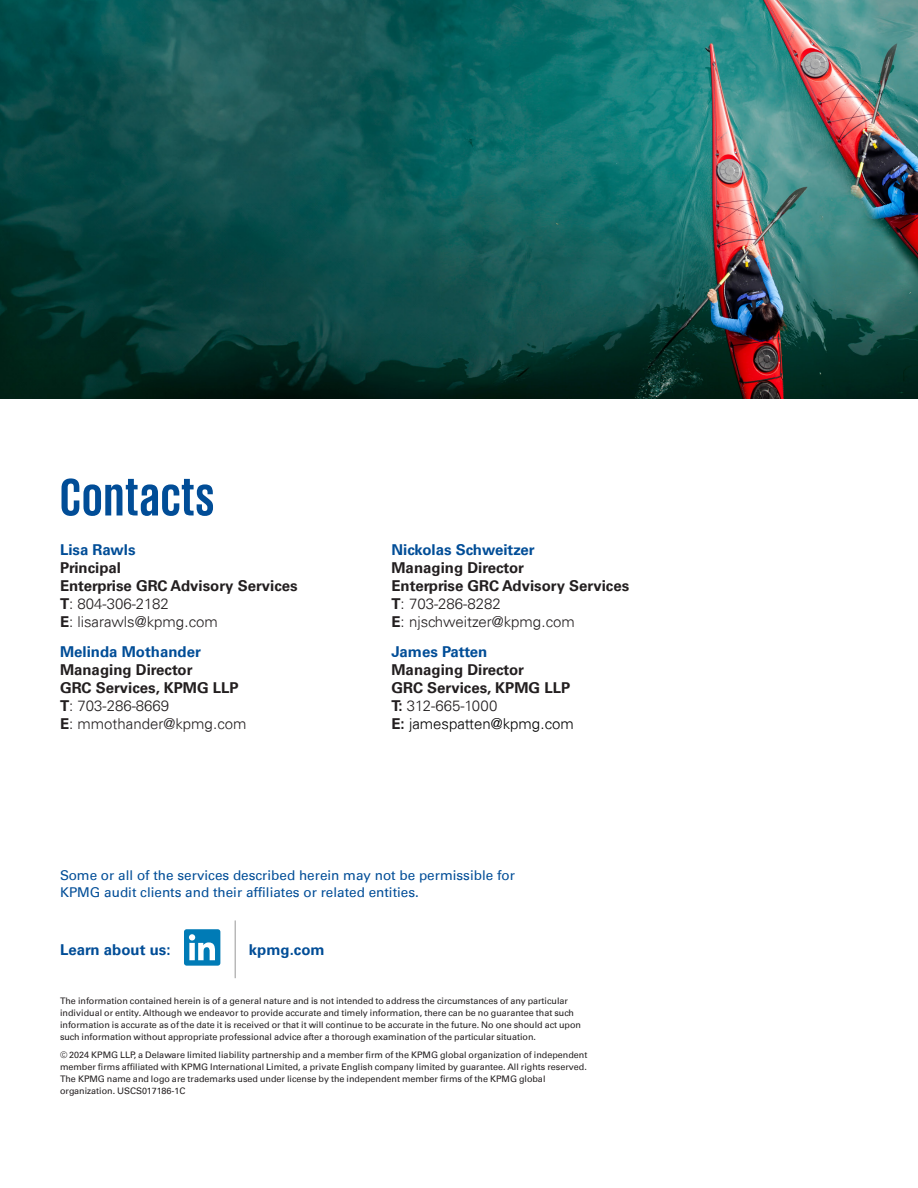
<style>
.page{position:relative;width:918px;height:1188px;background:#fff}
.page>*{position:absolute;margin:0;border:0;box-sizing:border-box;transform-origin:0 0}
.t1{font:700 54px "KPMG";letter-spacing:.02em;color:#014d97}
.Bodycopy_10pt{font:700 15px/18px "Univers 65";color:#231f20}
.URL{font:700 15px "Univers 65";color:#014d97}
.Bodycopy_10pt-2{font:13.5px/16.5px "Univers 55 Roman";color:#014d97}
.t2{font:9px/12px "Univers 55 Roman";color:#231f20}
.s1{color:#014d97}
.s2{font-family:"Univers 45";font-weight:300}
.s3{font-family:"Univers 45";font-weight:300;color:#000}
</style>
<div class="page">
<div style="left:184px;top:929px;width:36px;height:37px;background:#007bb6;border-radius:3px"></div>
<svg style="left:189px;top:934px;width:26px;height:26px"></svg>
<hr style="left:235px;top:920px;width:1px;height:58px;background:#989898">
<img style="left:0;top:0;width:918px;height:399px">
<p class="t1" style="left:60px;top:470px;width:156px">Contacts</p>
<p class="Bodycopy_10pt" style="left:60px;top:541px;width:239px"><span class="s1">Lisa Rawls<br></span>Principal<br>Enterprise GRC Advisory Services<br>T<span class="s2">: 804-306-2182<br></span>E<span class="s2">: lisarawls@kpmg.com</span></p>
<p class="Bodycopy_10pt" style="left:60px;top:643px;width:188px"><span class="s1">Melinda Mothander<br></span>Managing Director<br>GRC Services, KPMG LLP<br>T<span class="s2">: 703-286-8669<br></span>E<span class="s2">: mmothander@kpmg.com</span></p>
<p class="Bodycopy_10pt" style="left:392px;top:541px;width:239px"><span class="s1">Nickolas Schweitzer<br></span>Managing Director<br>Enterprise GRC Advisory Services<br>T<span class="s2">: 703-286-8282<br></span>E<span class="s2">: njschweitzer@kpmg.com</span></p>
<p class="Bodycopy_10pt" style="left:392px;top:643px;width:184px"><span class="s1">James Patten<br></span>Managing Director<br>GRC Services, KPMG LLP<br>T: <span class="s2">312-665-1000<br></span>E: <span class="s3">jamespatten@kpmg.com</span></p>
<p class="Bodycopy_10pt-2" style="left:60px;top:867px;width:457px">Some or all of the services described herein may not be permissible for<br>KPMG audit clients and their affiliates or related entities.</p>
<p class="URL" style="left:60px;top:941px;width:112px">Learn about us:</p>
<p class="URL" style="left:249px;top:941px;width:77px">kpmg.com</p>
<p class="t2" style="left:60px;top:995px;width:523px">The information contained herein is of a general nature and is not intended to address the circumstances of any particular individual or entity. Although we endeavor to provide accurate and timely information, there can be no guarantee that such information is accurate as of the date it is received or that it will continue to be accurate in the future. No one should act upon such information without appropriate professional advice after a thorough examination of the particular situation.</p>
<p class="t2" style="left:60px;top:1049px;width:529px">© 2024 KPMG LLP, a Delaware limited liability partnership and a member firm of the KPMG global organization of independent member firms affiliated with KPMG International Limited, a private English company limited by guarantee. All rights reserved.<br>The KPMG name and logo are trademarks used under license by the independent member firms of the KPMG global organization. USCS017186-1C</p>
</div>
